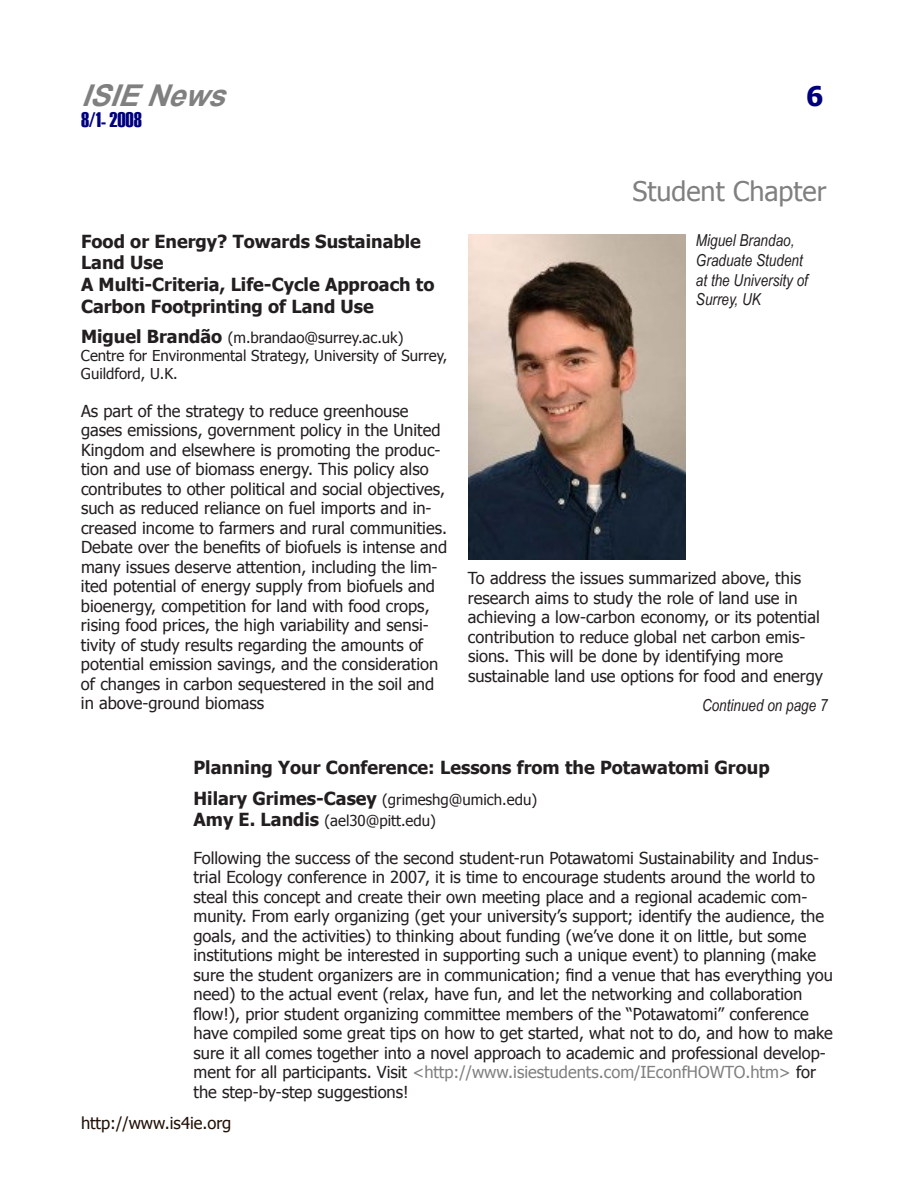
<style>
.page{position:relative;width:918px;height:1188px;background:#fff}
.page>*{position:absolute;margin:0;border:0;box-sizing:border-box;transform-origin:0 0}
.t1{font:italic 700 30px "Arial";color:#808080}
.t2{font:27px "Tahoma";color:#808080}
.t3{font:700 27px "Tahoma";color:#00007f}
.t4{font:21px "Haettenschweiler";color:#00007f}
.t5{font:700 18px/21.6px "Tahoma";color:#231f20}
.t6{font:16.5px/19.5px "Tahoma";color:#231f20}
.t7{font:italic 16.5px/19.8px "Arial Narrow";color:#231f20}
.t8{font:16.5px "Tahoma";color:#210f05}
.t9{font:15px/18px "Tahoma";color:#231f20}
.s1{font-weight:700;font-size:18px}
.s2{color:#808080}
</style>
<div class="page">
<img style="left:468px;top:234px;width:218px;height:326px">
<h1 class="t1" style="left:81px;top:79px;width:157px">ISIENews</h1>
<h2 class="t3" style="left:806px;top:79px;width:19px">6</h2>
<p class="t4" style="left:81px;top:108px;width:62px">8/1- 2008</p>
<p class="t5" style="left:81px;top:230px;width:355px">Food or Energy? Towards Sustainable<br>Land Use<br>A Multi-Criteria, Life-Cycle Approach to<br>Carbon Footprinting of Land Use</p>
<p class="t9" style="left:81px;top:328px;width:368px"><span class="s1">Miguel Brandão</span> (m.brandao@surrey.ac.uk)<br>Centre for Environmental Strategy, University of Surrey,<br>Guildford, U.K.</p>
<p class="t6" style="left:81px;top:400px;width:368px">As part of the strategy to reduce greenhouse gases emissions, government policy in the United Kingdom and elsewhere is promoting the produc&shy;tion and use of biomass energy. This policy also contributes to other political and social objectives, such as reduced reliance on fuel imports and in&shy;creased income to farmers and rural communities.<br>Debate over the benefits of biofuels is intense and many issues deserve attention, including the lim&shy;ited potential of energy supply from biofuels and bioenergy, competition for land with food crops, rising food prices, the high variability and sensi&shy;tivity of study results regarding the amounts of potential emission savings, and the consideration of changes in carbon sequestered in the soil and in above-ground biomass</p>
<h2 class="t2" style="left:632px;top:174px;width:196px">Student Chapter</h2>
<p class="t7" style="left:696px;top:230px;width:114px">Miguel Brandao,<br>Graduate Student at the University of<br>Surrey, UK</p>
<p class="t6" style="left:468px;top:568px;width:357px">To address the issues summarized above, this research aims to study the role of land use in achieving a low-carbon economy, or its potential contribution to reduce global net carbon emis&shy;sions. This will be done by identifying more sustainable land use options for food and energy</p>
<p class="t7" style="left:702px;top:695px;width:127px">Continued on page 7</p>
<p class="t5" style="left:194px;top:756px;width:578px">Planning Your Conference: Lessons from the Potawatomi Group</p>
<p class="t9" style="left:194px;top:788px;width:345px;line-height:21.6px"><span class="s1">Hilary Grimes-Casey</span> (grimeshg@umich.edu)<br><span class="s1">Amy E. Landis</span> (ael30@pitt.edu)</p>
<p class="t6" style="left:193px;top:848px;width:641px">Following the success of the second student-run Potawatomi Sustainability and Indus&shy;trial Ecology conference in 2007, it is time to encourage students around the world to steal this concept and create their own meeting place and a regional academic com&shy;munity. From early organizing (get your university’s support; identify the audience, the goals, and the activities) to thinking about funding (we’ve done it on little, but some institutions might be interested in supporting such a unique event) to planning (make sure the student organizers are in communication; find a venue that has everything you need) to the actual event (relax, have fun, and let the networking and collaboration flow!), prior student organizing committee members of the “Potawatomi” conference have compiled some great tips on how to get started, what not to do, and how to make sure it all comes together into a novel approach to academic and professional develop&shy;ment for all participants. Visit <span class="s2">&lt;http://www.isiestudents.com/IEconfHOWTO.htm&gt;</span> for the step-by-step suggestions!</p>
<p class="t8" style="left:81px;top:1112px;width:152px">http://www.is4ie.org</p>
</div>
